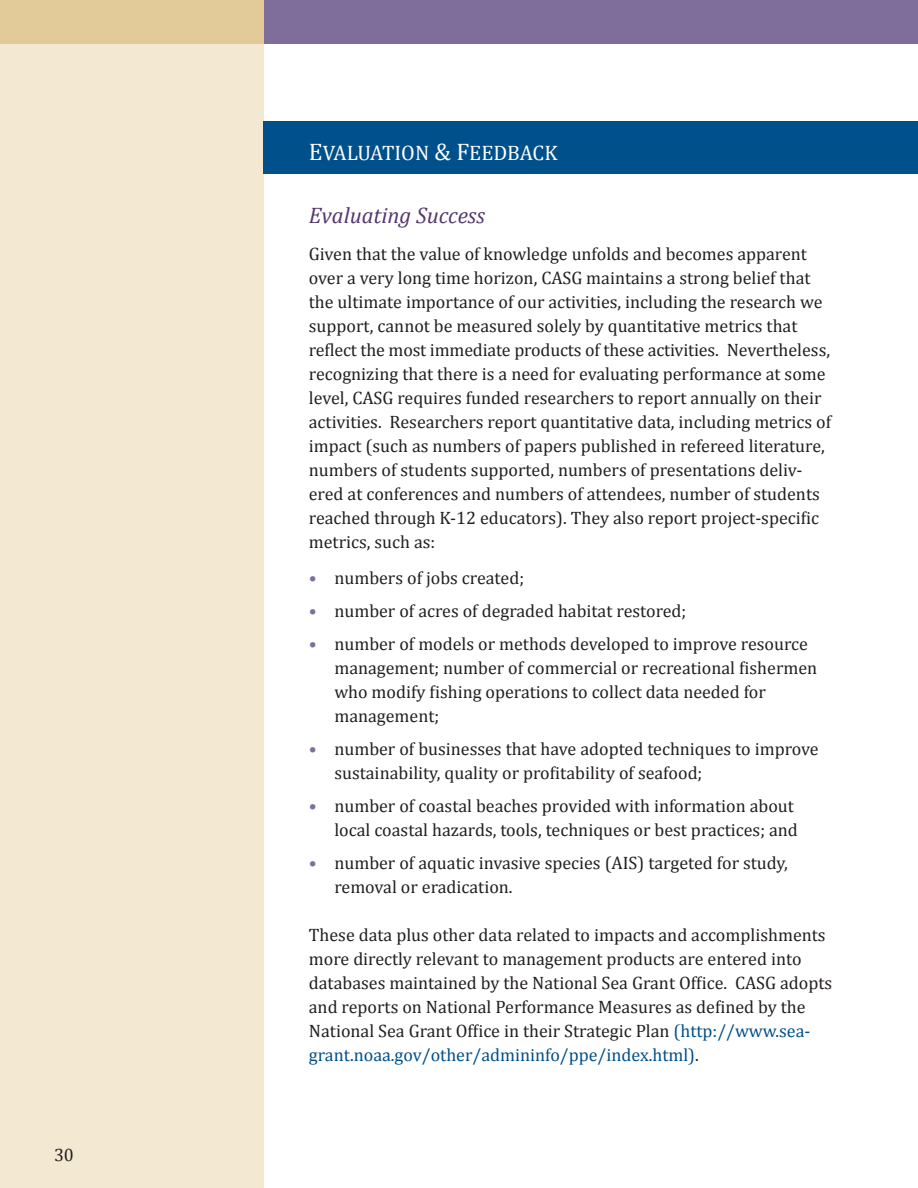
<style>
.page{position:relative;width:918px;height:1188px;background:#fff}
.page>*{position:absolute;margin:0;border:0;box-sizing:border-box;transform-origin:0 0}
.t1{font:italic 22.5px "Cambria";color:#54386e}
.t2{font:21px "Cambria";color:#fff}
.t3{font:18px/24px "Cambria";color:#231f20}
.s1{font-size:24px}
.s2{color:#7f6e9c}
.s3{color:#00508c}
</style>
<div class="page">
<div style="left:0;top:44px;width:264px;height:1143px;background:#f3e8d2"></div>
<div style="left:264px;top:0;width:654px;height:44px;background:#7f6e9c"></div>
<div style="left:0;top:0;width:264px;height:44px;background:#e2cb99"></div>
<div style="left:264px;top:121px;width:654px;height:52px;background:#00508c"></div>
<p class="t3" style="left:54px;top:1143px;width:21px">30</p>
<p class="t2" style="left:309px;top:140px;width:250px"><span class="s1">E</span>VALUATION <span class="s1">&amp; F</span>EEDBACK</p>
<p class="t1" style="left:309px;top:201px;width:178px">Evaluating Success</p>
<p class="t3" style="left:309px;top:242px;width:524px">Given that the value of knowledge unfolds and becomes apparent over a very long time horizon, CASG maintains a strong belief that the ultimate importance of our activities, including the research we support, cannot be measured solely by quantitative metrics that reflect the most immediate products of these activities. Nevertheless, recognizing that there is a need for evaluating performance at some level, CASG requires funded researchers to report annually on their activities. Researchers report quantitative data, including metrics of impact (such as numbers of papers published in refereed literature, numbers of students supported, numbers of presentations deliv&shy;ered at conferences and numbers of attendees, number of students reached through K-12 educators). They also report project-specific metrics, such as:</p>
<p class="t3" style="left:309px;top:566px;width:217px"><span class="s2">•</span> numbers of jobs created;</p>
<p class="t3" style="left:309px;top:599px;width:379px"><span class="s2">•</span> number of acres of degraded habitat restored;</p>
<p class="t3" style="left:334px;top:632px;width:484px;text-indent:-26px"><span class="s2">•</span> number of models or methods developed to improve resource management; number of commercial or recreational fishermen who modify fishing operations to collect data needed for management;</p>
<p class="t3" style="left:334px;top:737px;width:486px;text-indent:-26px"><span class="s2">•</span> number of businesses that have adopted techniques to improve sustainability, quality or profitability of seafood;</p>
<p class="t3" style="left:309px;top:794px;width:491px;text-align:right"><span class="s2">•</span> number of coastal beaches provided with information about local coastal hazards, tools, techniques or best practices; and</p>
<p class="t3" style="left:334px;top:851px;width:455px;text-indent:-26px"><span class="s2">•</span> number of aquatic invasive species (AIS) targeted for study, removal or eradication.</p>
<p class="t3" style="left:309px;top:923px;width:525px">These data plus other data related to impacts and accomplishments more directly relevant to management products are entered into databases maintained by the National Sea Grant Office. CASG adopts and reports on National Performance Measures as defined by the National Sea Grant Office in their Strategic Plan <span class="s3">(http://www.sea&shy;grant.noaa.gov/other/admininfo/ppe/index.html)</span>.</p>
</div>
